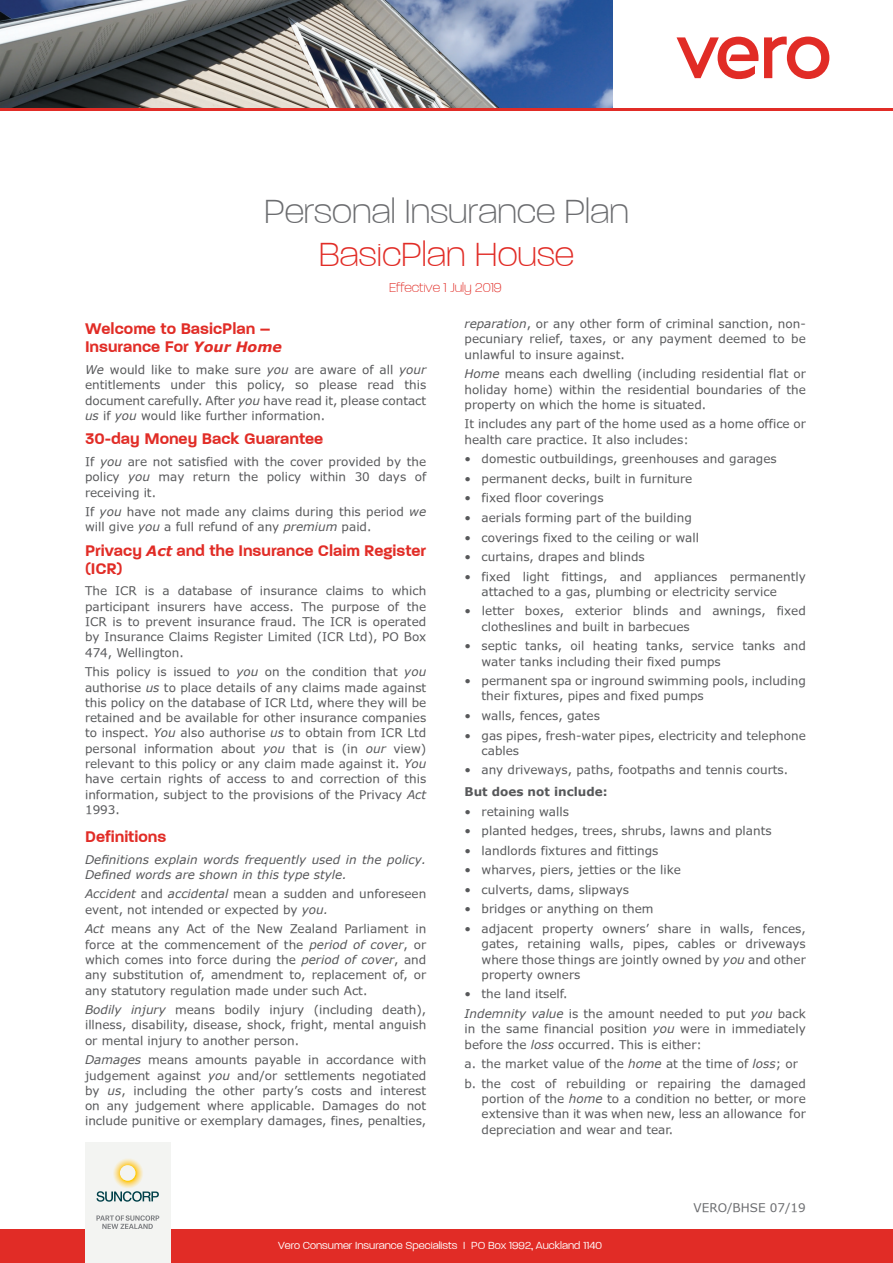
<style>
.page{position:relative;width:893px;height:1263px;background:#fff}
.page>*{position:absolute;margin:0;border:0;box-sizing:border-box;transform-origin:0 0}
.Paragraph_Style1{font:200 39px "V Paralucent";color:#6c6d70}
.Paragraph_Style1-2{font:200 39px "V Paralucent";color:#e12c26}
.headings{font:600 18px/18px "V Paralucent";color:#e12c26}
.Paragraph_Style1-3{font:200 15px "V Paralucent";color:#e12c26}
.Paragraph_Style1-4{font:12px/15.3px "Verdana Digiscream Normal";color:#57585a;text-align:justify}
.Paragraph_Style2{font:12px/15.3px "Verdana Digiscream Normal";color:#57585a}
.Paragraph_Style1-5{font:italic 12px/15.3px "Verdana";color:#57585a}
.t1{font:300 12px "V Paralucent";color:#fff}
.Grey_sub_heading{font:700 12px "Verdana";color:#57585a}
.Paragraph_Style1-6{font:12px "Verdana Digiscream Normal";color:#6c6d70}
.s1{font-family:"Verdana";font-weight:700;font-style:italic;font-size:14.25px}
.s2{font-family:"Verdana";font-style:italic}
</style>
<div class="page">
<img style="left:0;top:0;width:612px;height:108px">
<div style="left:0;top:1229px;width:893px;height:34px;background:#e12c26"></div>
<hr style="left:0;top:108px;width:893px;height:3px;background:#e12c26">
<svg style="left:676px;top:37px;width:82px;height:42px"></svg>
<svg style="left:764px;top:37px;width:65px;height:42px"></svg>
<div style="left:85px;top:1143px;width:85px;height:120px;background:#f3f4f2"></div>
<svg style="left:96px;top:1215px;width:63px;height:14px"></svg>
<svg style="left:97px;top:1191px;width:62px;height:11px"></svg>
<svg style="left:113px;top:1159px;width:15px;height:19px"></svg>
<p class="Paragraph_Style1" style="left:264px;top:191px;width:366px">Personal Insurance Plan</p>
<p class="Paragraph_Style1-2" style="left:319px;top:234px;width:257px">BasicPlan House</p>
<p class="Paragraph_Style1-3" style="left:389px;top:279px;width:114px">Effective 1 July 2019</p>
<p class="headings" style="left:85px;top:320px;width:198px">Welcome to BasicPlan –<br>Insurance For <span class="s1">Your Home</span></p>
<p class="Paragraph_Style1-4" style="left:85px;top:361px;width:343px"><span class="s2">We</span> would like to make sure <span class="s2">you</span> are aware of all <span class="s2">your </span>entitlements under this policy, so please read this document carefully. After <span class="s2">you</span> have read it, please contact <span class="s2">us</span> if <span class="s2">you</span> would like further information.</p>
<p class="headings" style="left:85px;top:430px;width:240px">30-day Money Back Guarantee</p>
<p class="Paragraph_Style1-4" style="left:85px;top:453px;width:343px">If <span class="s2">you</span> are not satisfied with the cover provided by the policy <span class="s2">you</span> may return the policy within 30 days of receiving it.</p>
<p class="Paragraph_Style1-4" style="left:85px;top:503px;width:343px">If <span class="s2">you</span> have not made any claims during this period <span class="s2">we </span>will give <span class="s2">you</span> a full refund of any <span class="s2">premium</span> paid.</p>
<p class="headings" style="left:85px;top:541px;width:343px">Privacy <span class="s1">Act</span> and the Insurance Claim Register (ICR)</p>
<p class="Paragraph_Style1-4" style="left:85px;top:583px;width:343px">The ICR is a database of insurance claims to which participant insurers have access. The purpose of the ICR is to prevent insurance fraud. The ICR is operated by Insurance Claims Register Limited (ICR Ltd), PO Box 474, Wellington.</p>
<p class="Paragraph_Style1-4" style="left:85px;top:664px;width:343px">This policy is issued to <span class="s2">you</span> on the condition that <span class="s2">you </span>authorise <span class="s2">us</span> to place details of any claims made against this policy on the database of ICR Ltd, where they will be retained and be available for other insurance companies to inspect. <span class="s2">You</span> also authorise <span class="s2">us</span> to obtain from ICR Ltd personal information about <span class="s2">you</span> that is (in <span class="s2">our</span> view) relevant to this policy or any claim made against it. <span class="s2">You </span>have certain rights of access to and correction of this information, subject to the provisions of the Privacy <span class="s2">Act </span>1993.</p>
<p class="headings" style="left:85px;top:827px;width:83px">Definitions</p>
<p class="Paragraph_Style1-5" style="left:85px;top:851px;width:343px">Definitions explain words frequently used in the policy.<br>Defined words are shown in this type style.</p>
<p class="Paragraph_Style1-4" style="left:85px;top:886px;width:343px"><span class="s2">Accident</span> and <span class="s2">accidental</span> mean a sudden and unforeseen event, not intended or expected by <span class="s2">you.</span></p>
<p class="Paragraph_Style1-4" style="left:85px;top:921px;width:343px"><span class="s2">Act</span> means any Act of the New Zealand Parliament in force at the commencement of the <span class="s2">period of cover</span>, or which comes into force during the <span class="s2">period of cover</span>, and any substitution of, amendment to, replacement of, or any statutory regulation made under such Act.</p>
<p class="Paragraph_Style1-4" style="left:85px;top:1001px;width:343px"><span class="s2">Bodily injury</span> means bodily injury (including death), illness, disability, disease, shock, fright, mental anguish or mental injury to another person.</p>
<p class="Paragraph_Style1-4" style="left:85px;top:1051px;width:343px"><span class="s2">Damages</span> means amounts payable in accordance with judgement against <span class="s2">you</span> and/or settlements negotiated by <span class="s2">us</span>, including the other party’s costs and interest on any judgement where applicable. Damages do not include punitive or exemplary damages, fines, penalties,</p>
<p class="Paragraph_Style1-4" style="left:465px;top:315px;width:343px"><span class="s2">reparation</span>, or any other form of criminal sanction, non&shy;pecuniary relief, taxes, or any payment deemed to be unlawful to insure against.</p>
<p class="Paragraph_Style1-4" style="left:465px;top:366px;width:343px"><span class="s2">Home</span> means each dwelling (including residential flat or holiday home) within the residential boundaries of the property on which the home is situated.</p>
<p class="Paragraph_Style1-4" style="left:465px;top:416px;width:343px">It includes any part of the home used as a home office or health care practice. It also includes:</p>
<p class="Paragraph_Style1-4" style="left:465px;top:451px;width:314px">• domestic outbuildings, greenhouses and garages</p>
<p class="Paragraph_Style1-4" style="left:465px;top:470px;width:229px">• permanent decks, built in furniture</p>
<p class="Paragraph_Style1-4" style="left:465px;top:490px;width:141px">• fixed floor coverings</p>
<p class="Paragraph_Style1-4" style="left:465px;top:509px;width:229px">• aerials forming part of the building</p>
<p class="Paragraph_Style2" style="left:465px;top:529px;width:236px">• coverings fixed to the ceiling or wall</p>
<p class="Paragraph_Style2" style="left:465px;top:548px;width:182px">• curtains, drapes and blinds</p>
<p class="Paragraph_Style2" style="left:482px;top:568px;width:326px;text-indent:-17px">• fixed light fittings, and appliances permanently attached to a gas, plumbing or electricity service</p>
<p class="Paragraph_Style2" style="left:482px;top:603px;width:326px;text-indent:-17px">• letter boxes, exterior blinds and awnings, fixed clotheslines and built in barbecues</p>
<p class="Paragraph_Style2" style="left:482px;top:638px;width:326px;text-indent:-17px">• septic tanks, oil heating tanks, service tanks and water tanks including their fixed pumps</p>
<p class="Paragraph_Style2" style="left:482px;top:672px;width:326px;text-indent:-17px">• permanent spa or inground swimming pools, including their fixtures, pipes and fixed pumps</p>
<p class="Paragraph_Style1-4" style="left:465px;top:707px;width:137px">• walls, fences, gates</p>
<p class="Paragraph_Style2" style="left:482px;top:727px;width:326px;text-indent:-17px">• gas pipes, fresh-water pipes, electricity and telephone cables</p>
<p class="Paragraph_Style1-4" style="left:465px;top:762px;width:325px">• any driveways, paths, footpaths and tennis courts.</p>
<p class="Grey_sub_heading" style="left:465px;top:784px;width:144px">But does not include:</p>
<p class="Paragraph_Style1-4" style="left:465px;top:803px;width:106px">• retaining walls</p>
<p class="Paragraph_Style1-4" style="left:465px;top:823px;width:309px">• planted hedges, trees, shrubs, lawns and plants</p>
<p class="Paragraph_Style2" style="left:465px;top:842px;width:195px">• landlords fixtures and fittings</p>
<p class="Paragraph_Style1-4" style="left:465px;top:862px;width:218px">• wharves, piers, jetties or the like</p>
<p class="Paragraph_Style1-4" style="left:465px;top:881px;width:166px">• culverts, dams, slipways</p>
<p class="Paragraph_Style1-4" style="left:465px;top:901px;width:191px">• bridges or anything on them</p>
<p class="Paragraph_Style2" style="left:482px;top:920px;width:326px;text-align:justify;text-indent:-17px">• adjacent property owners’ share in walls, fences, gates, retaining walls, pipes, cables or driveways where those things are jointly owned by <span class="s2">you</span> and other property owners</p>
<p class="Paragraph_Style1-4" style="left:465px;top:986px;width:105px">• the land itself.</p>
<p class="Paragraph_Style1-4" style="left:465px;top:1005px;width:343px"><span class="s2">Indemnity value</span> is the amount needed to put <span class="s2">you</span> back in the same financial position <span class="s2">you</span> were in immediately before the <span class="s2">loss</span> occurred. This is either:</p>
<p class="Paragraph_Style1-4" style="left:465px;top:1055px;width:335px">a. the market value of the <span class="s2">home</span> at the time of <span class="s2">loss</span>; or</p>
<p class="Paragraph_Style2" style="left:482px;top:1075px;width:326px;text-align:justify;text-indent:-17px">b. the cost of rebuilding or repairing the damaged portion of the <span class="s2">home</span> to a condition no better, or more extensive than it was when new, less an allowance for depreciation and wear and tear.</p>
<p class="Paragraph_Style1-6" style="left:693px;top:1199px;width:114px">VERO/BHSE 07/19</p>
<p class="t1" style="left:278px;top:1239px;width:326px">Vero Consumer Insurance Specialists I PO Box 1992, Auckland 1140</p>
</div>
